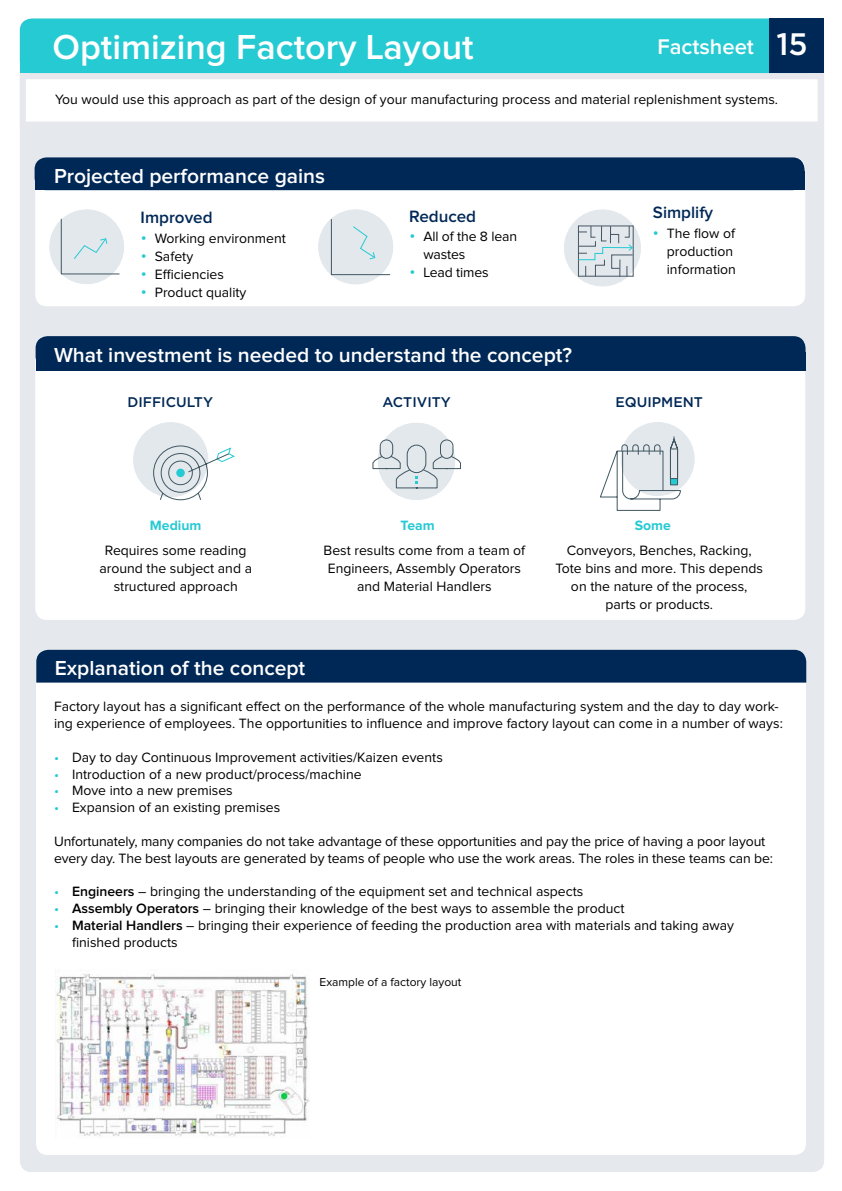
<style>
.page{position:relative;width:842px;height:1191px;background:#fff}
.page>*{position:absolute;margin:0;border:0;box-sizing:border-box;transform-origin:0 0}
.t1{font:600 36px "Proxima Nova";color:#fff}
.t2{font:600 22px "Proxima Nova";color:#fff}
.t3{font:600 21px "Proxima Nova";color:#fff}
.t4{font:600 17px "Proxima Nova";color:#002856}
.t5{font:14px/18px "Proxima Nova";color:#000}
.t6{font:500 14px "Gotham";color:#002856}
.t7{font:700 14px "Proxima Nova";color:#26cad3}
.t8{font:12px "Proxima Nova";color:#000}
.s1{font-family:"Gotham";font-weight:500;font-size:31px}
.s2{font-family:"Gotham";color:#26cad3}
.s3{color:#26cad3}
.s4{font-weight:600}
</style>
<div class="page">
<div style="left:20px;top:19px;width:804px;height:1153px;background:#e5e8ed;border-radius:11px"></div>
<div style="left:20px;top:19px;width:800px;height:54px;background:#26cad3;border-radius:12px"></div>
<div style="left:769px;top:19px;width:55px;height:54px;background:#002856"></div>
<div style="left:20px;top:73px;width:803px;height:54px;background:#fff;border:6px solid #e6e8ed"></div>
<div style="left:35px;top:336px;width:770px;height:284px;background:#fff;border-radius:11px"></div>
<div style="left:36px;top:336px;width:769px;height:33px;background:#002856;border-radius:12px"></div>
<div style="left:36px;top:352px;width:769px;height:19px;background:#002856"></div>
<div style="left:36px;top:650px;width:770px;height:505px;background:#fff;border-radius:11px"></div>
<div style="left:36px;top:650px;width:770px;height:32px;background:#002856"></div>
<div style="left:35px;top:157px;width:770px;height:149px;background:#fff;border-radius:11px"></div>
<div style="left:35px;top:157px;width:769px;height:33px;background:#002856;border-radius:12px"></div>
<div style="left:35px;top:172px;width:769px;height:18px;background:#002856"></div>
<img style="left:55px;top:973px;width:254px;height:164px">
<div style="left:50px;top:210px;width:74px;height:74px;background:#e3e8ed;border-radius:50%"></div>
<div style="left:49px;top:209px;width:75px;height:75px;border:1px solid #e3e8ed;border-radius:50%"></div>
<svg style="left:60px;top:218px;width:60px;height:57px"></svg>
<div style="left:319px;top:210px;width:74px;height:74px;background:#e3e8ed;border-radius:50%"></div>
<div style="left:318px;top:209px;width:75px;height:75px;border:1px solid #e3e8ed;border-radius:50%"></div>
<svg style="left:330px;top:218px;width:61px;height:58px"></svg>
<div style="left:564px;top:210px;width:76px;height:76px;background:#e3e8ed;border-radius:50%"></div>
<div style="left:564px;top:209px;width:77px;height:77px;border:1px solid #e3e8ed;border-radius:50%"></div>
<svg style="left:578px;top:225px;width:55px;height:52px"></svg>
<div style="left:134px;top:422px;width:74px;height:75px;background:#e3e8ed;border-radius:50%"></div>
<svg style="left:153px;top:445px;width:82px;height:55px"></svg>
<div style="left:176px;top:468px;width:9px;height:9px;background:#26cad3;border-radius:50%"></div>
<div style="left:378px;top:423px;width:77px;height:76px;background:#e3e8ed;border-radius:50%"></div>
<div style="left:407px;top:444px;width:19px;height:29px;border:1px solid #405762;border-radius:9px"></div>
<div style="left:380px;top:439px;width:13px;height:20px;border:1px solid #405762;border-radius:6px"></div>
<div style="left:440px;top:439px;width:13px;height:20px;border:1px solid #405762;border-radius:6px"></div>
<svg style="left:372px;top:455px;width:89px;height:34px"></svg>
<div style="left:621px;top:422px;width:73px;height:73px;background:#e3e8ed;border-radius:50%"></div>
<svg style="left:600px;top:437px;width:81px;height:74px"></svg>
<h1 class="t1" style="left:52px;top:30px;width:423px">Optimizing Factory Layout</h1>
<h2 class="t2" style="left:657px;top:37px;width:152px">Factsheet <span class="s1">15</span></h2>
<p class="t5" style="left:55px;top:91px;width:724px">You would use this approach as part of the design of your manufacturing process and material replenishment systems.</p>
<h3 class="t3" style="left:54px;top:166px;width:273px">Projected performance gains</h3>
<p class="t4" style="left:141px;top:209px;width:73px">Improved</p>
<p class="t4" style="left:409px;top:208px;width:68px">Reduced</p>
<p class="t4" style="left:653px;top:204px;width:62px">Simplify</p>
<p class="t5" style="left:141px;top:230px;width:147px"><span class="s2">•</span> Working environment</p>
<p class="t5" style="left:141px;top:248px;width:54px"><span class="s2">•</span> Safety</p>
<p class="t5" style="left:141px;top:266px;width:85px"><span class="s2">•</span> Efficiencies</p>
<p class="t5" style="left:141px;top:284px;width:107px"><span class="s2">•</span> Product quality</p>
<p class="t5" style="left:423px;top:228px;width:95px;text-indent:-14px"><span class="s2">•</span> All of the 8 lean wastes</p>
<p class="t5" style="left:409px;top:264px;width:81px"><span class="s2">•</span> Lead times</p>
<p class="t5" style="left:667px;top:225px;width:71px;text-indent:-14px"><span class="s2">•</span> The flow of production information</p>
<h3 class="t3" style="left:54px;top:345px;width:520px">What investment is needed to understand the concept?</h3>
<p class="t6" style="left:128px;top:392px;width:87px">DIFFICULTY</p>
<p class="t6" style="left:382px;top:392px;width:70px">ACTIVITY</p>
<p class="t6" style="left:615px;top:392px;width:89px">EQUIPMENT</p>
<p class="t7" style="left:150px;top:518px;width:53px">Medium</p>
<p class="t7" style="left:401px;top:518px;width:36px">Team</p>
<p class="t7" style="left:635px;top:518px;width:38px">Some</p>
<p class="t5" style="left:99px;top:541px;width:154px;text-align:center">Requires some reading around the subject and a structured approach</p>
<p class="t5" style="left:323px;top:541px;width:203px;text-align:center">Best results come from a team of<br>Engineers, Assembly Operators and Material Handlers</p>
<h3 class="t3" style="left:55px;top:658px;width:252px">Explanation of the concept</h3>
<p class="t5" style="left:555px;top:541px;width:209px;text-align:center">Conveyors, Benches, Racking,<br>Tote bins and more. This depends on the nature of the process, parts or products.</p>
<p class="t5" style="left:54px;top:699px;width:730px;line-height:16.8px">Factory layout has a significant effect on the performance of the whole manufacturing system and the day to day work&shy;ing experience of employees. The opportunities to influence and improve factory layout can come in a number of ways:</p>
<p class="t5" style="left:54px;top:748px;width:390px"><span class="s3">•</span> Day to day Continuous Improvement activities/Kaizen events</p>
<p class="t5" style="left:54px;top:765px;width:309px"><span class="s3">•</span> Introduction of a new product/process/machine</p>
<p class="t5" style="left:54px;top:782px;width:180px"><span class="s3">•</span> Move into a new premises</p>
<p class="t5" style="left:54px;top:799px;width:228px"><span class="s3">•</span> Expansion of an existing premises</p>
<p class="t5" style="left:54px;top:833px;width:720px;line-height:16.8px">Unfortunately, many companies do not take advantage of these opportunities and pay the price of having a poor layout every day. The best layouts are generated by teams of people who use the work areas. The roles in these teams can be:</p>
<p class="t5" style="left:54px;top:883px;width:531px"><span class="s3">•</span> <span class="s4">Engineers</span> – bringing the understanding of the equipment set and technical aspects</p>
<p class="t5" style="left:54px;top:900px;width:572px"><span class="s3">•</span> <span class="s4">Assembly Operators</span> – bringing their knowledge of the best ways to assemble the product</p>
<p class="t5" style="left:72px;top:917px;width:664px;line-height:16.8px;text-indent:-18px"><span class="s3">•</span> <span class="s4">Material Handlers</span> – bringing their experience of feeding the production area with materials and taking away finished products</p>
<p class="t8" style="left:319px;top:976px;width:143px">Example of a factory layout</p>
</div>
